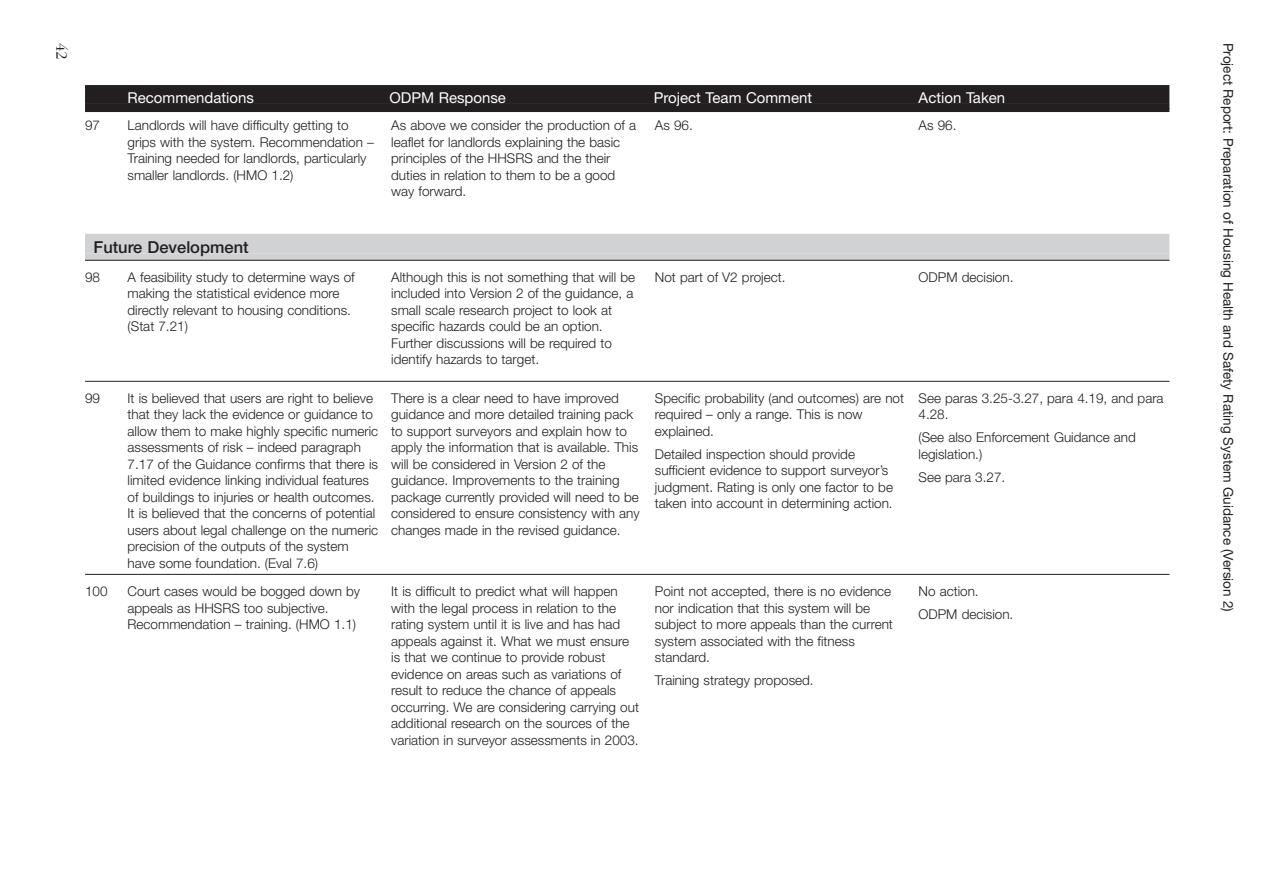
<style>
.page{position:relative;width:1263px;height:893px;background:#fff}
.page>*{position:absolute;margin:0;border:0;box-sizing:border-box;transform-origin:0 0}
.t1{font:500 16.5px "Helvetica Neue";color:#231f20}
.t2{font:300 16.5px "Garamond";color:#231f20}
.t3{font:15px "Helvetica Neue";color:#fff}
.t4{font:300 13.5px/16.5px "Helvetica Neue";color:#231f20}
.t5{font:13.5px "Helvetica Neue";color:#231f20}
</style>
<div class="page">
<div style="left:85px;top:234px;width:1084px;height:19px;background:#d1d2d4"></div>
<svg style="left:85px;top:253px;width:1084px;height:7px;background:#ccccce"></svg>
<hr style="left:85px;top:260px;width:1084px;height:1px;background:#231f20">
<hr style="left:85px;top:381px;width:1084px;height:1px;background:#231f20">
<hr style="left:85px;top:574px;width:1084px;height:1px;background:#231f20">
<div style="left:85px;top:85px;width:1084px;height:18px;background:#231f20"></div>
<div style="left:85px;top:103px;width:1084px;height:9px;background:#231f20"></div>
<p class="t2" style="left:72px;top:43px;width:18px;rotate:90deg">42</p>
<p class="t3" style="left:128px;top:92px;width:128px">Recommendations</p>
<p class="t3" style="left:389px;top:92px;width:118px">ODPM Response</p>
<p class="t3" style="left:654px;top:92px;width:160px">Project Team Comment</p>
<p class="t3" style="left:919px;top:92px;width:88px">Action Taken</p>
<p class="t4" style="left:85px;top:118px;width:17px">97</p>
<p class="t4" style="left:655px;top:118px;width:39px">As 96.</p>
<p class="t4" style="left:918px;top:118px;width:39px">As 96.</p>
<p class="t4" style="left:128px;top:118px;width:248px">Landlords will have difficulty getting to grips with the system. Recommendation – Training needed for landlords, particularly smaller landlords. (HMO 1.2)</p>
<p class="t4" style="left:391px;top:118px;width:246px">As above we consider the production of a leaflet for landlords explaining the basic principles of the HHSRS and the their duties in relation to them to be a good way forward.</p>
<p class="t1" style="left:94px;top:241px;width:157px">Future Development</p>
<p class="t4" style="left:85px;top:270px;width:17px">98</p>
<p class="t4" style="left:655px;top:270px;width:132px">Not part of V2 project.</p>
<p class="t4" style="left:918px;top:270px;width:96px">ODPM decision.</p>
<p class="t4" style="left:128px;top:270px;width:229px">A feasibility study to determine ways of making the statistical evidence more directly relevant to housing conditions. (Stat 7.21)</p>
<p class="t4" style="left:391px;top:270px;width:245px">Although this is not something that will be included into Version 2 of the guidance, a small scale research project to look at specific hazards could be an option.<br>Further discussions will be required to identify hazards to target.</p>
<p class="t4" style="left:85px;top:391px;width:17px">99</p>
<p class="t4" style="left:85px;top:584px;width:24px">100</p>
<p class="t4" style="left:128px;top:391px;width:252px">It is believed that users are right to believe that they lack the evidence or guidance to allow them to make highly specific numeric assessments of risk – indeed paragraph 7.17 of the Guidance confirms that there is limited evidence linking individual features of buildings to injuries or health outcomes.<br>It is believed that the concerns of potential users about legal challenge on the numeric precision of the outputs of the system have some foundation. (Eval 7.6)</p>
<p class="t4" style="left:391px;top:391px;width:250px">There is a clear need to have improved guidance and more detailed training pack to support surveyors and explain how to apply the information that is available. This will be considered in Version 2 of the guidance. Improvements to the training package currently provided will need to be considered to ensure consistency with any changes made in the revised guidance.</p>
<p class="t4" style="left:655px;top:391px;width:251px">Specific probability (and outcomes) are not required – only a range. This is now explained.</p>
<p class="t4" style="left:655px;top:447px;width:240px">Detailed inspection should provide sufficient evidence to support surveyor’s judgment. Rating is only one factor to be taken into account in determining action.</p>
<p class="t4" style="left:128px;top:584px;width:234px">Court cases would be bogged down by appeals as HHSRS too subjective.<br>Recommendation – training. (HMO 1.1)</p>
<p class="t4" style="left:391px;top:584px;width:249px">It is difficult to predict what will happen with the legal process in relation to the rating system until it is live and has had appeals against it. What we must ensure is that we continue to provide robust evidence on areas such as variations of result to reduce the chance of appeals occurring. We are considering carrying out additional research on the sources of the variation in surveyor assessments in 2003.</p>
<p class="t4" style="left:655px;top:584px;width:240px">Point not accepted, there is no evidence nor indication that this system will be subject to more appeals than the current system associated with the fitness standard.</p>
<p class="t4" style="left:655px;top:673px;width:160px">Training strategy proposed.</p>
<p class="t4" style="left:918px;top:391px;width:247px">See paras 3.25-3.27, para 4.19, and para<br>4.28.</p>
<p class="t4" style="left:918px;top:431px;width:219px">(See also Enforcement Guidance and legislation.)</p>
<p class="t4" style="left:918px;top:470px;width:88px">See para 3.27.</p>
<p class="t4" style="left:918px;top:581px;width:96px;line-height:23px">No action.<br>ODPM decision.</p>
<p class="t5" style="left:1233px;top:43px;width:571px;rotate:90deg">Project Report: Preparation of Housing Health and Safety Rating System Guidance (Version 2)</p>
</div>
